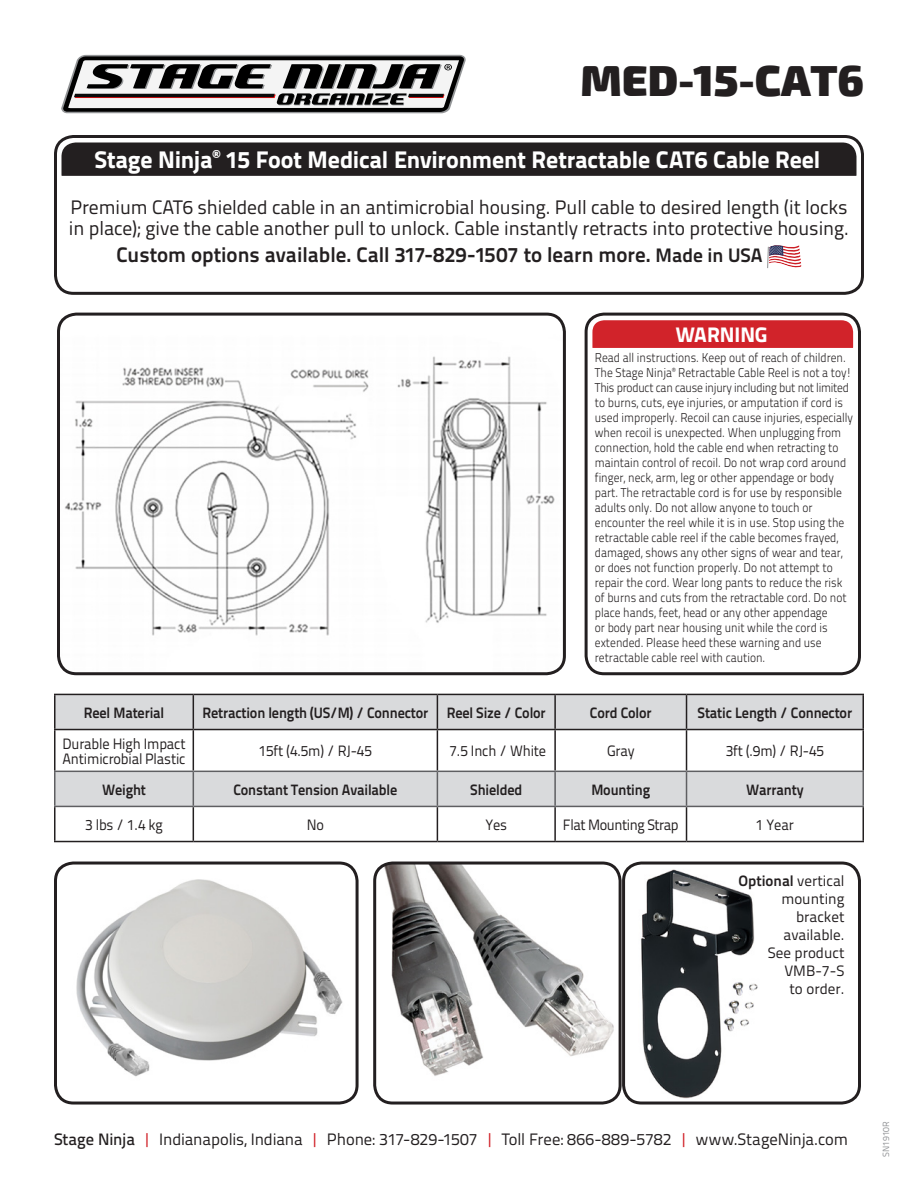
<style>
.page{position:relative;width:918px;height:1188px;background:#fff}
.page>*{position:absolute;margin:0;border:0;box-sizing:border-box;transform-origin:0 0}
.Product_Code{font:900 43.5px "Exo 2";color:#231f20}
.t1{font:800 24px "Titillium Text 22 L";letter-spacing:-.01em;color:#fff}
.Product_Desc{font:700 21px "Titillium Text 22 L";color:#231f20}
.Warning_Head{font:800 21px "Titillium Text 22 L";color:#fff}
.Product_Desc-2{font:19.5px/21px "Titillium Text 22 L";letter-spacing:-.005em;color:#231f20}
.t2{font:16.5px "Titillium Text 22 L";letter-spacing:-.005em;color:#231f20}
.Grid_Titles{font:700 15px "Titillium Text 22 L";letter-spacing:-.01em;color:#231f20;scale:.95 1}
.Grid_Text{font:15px/15px "Titillium Text 22 L";letter-spacing:-.01em;color:#231f20;scale:.95 1}
.Product_Desc-3{font:15px/18px "Titillium Text 22 L";color:#231f20;text-align:right}
.Grid_Text-2{font:15px "Titillium Text 22 L";letter-spacing:-.03em;color:#231f20;scale:.95 1}
.Warning_Text{font:300 12.75px/15px "Titillium Text 22 L";color:#231f20;scale:.9 1}
.t3{font:9px "Titillium Text 22 L";color:#919396}
.s1{font-size:19.5px}
.s2{font-weight:700}
.s3{font-weight:500}
.s4{color:#d1232a}
</style>
<div class="page">
<svg style="left:55px;top:136px;width:805px;height:40px;background:#3a3738"></svg>
<svg style="left:584px;top:312px;width:277px;height:45px"></svg>
<div style="left:54px;top:135px;width:810px;height:160px;border:3px solid #231f20;border-radius:18px"></div>
<img style="left:375px;top:863px;width:243px;height:238px">
<div style="left:373px;top:862px;width:249px;height:243px;border:3px solid #231f20;border-radius:18px"></div>
<svg style="left:61px;top:55px;width:405px;height:58px"></svg>
<div style="left:585px;top:313px;width:276px;height:362px;border:3px solid #231f20;border-radius:18px"></div>
<svg style="left:767px;top:245px;width:34px;height:24px"></svg>
<div style="left:56px;top:695px;width:806px;height:34px;background:#d9dadc"></div>
<div style="left:56px;top:772px;width:806px;height:34px;background:#d9dadc"></div>
<hr style="left:54px;top:729px;width:139px;height:1px;background:#231f20">
<hr style="left:193px;top:729px;width:244px;height:1px;background:#231f20">
<hr style="left:193px;top:730px;width:1px;height:41px;background:#231f20">
<hr style="left:437px;top:729px;width:118px;height:1px;background:#231f20">
<hr style="left:437px;top:730px;width:1px;height:41px;background:#231f20">
<hr style="left:555px;top:729px;width:132px;height:1px;background:#231f20">
<hr style="left:554px;top:730px;width:2px;height:41px;background:#231f20">
<hr style="left:687px;top:729px;width:177px;height:1px;background:#231f20">
<hr style="left:686px;top:730px;width:1px;height:41px;background:#231f20">
<hr style="left:193px;top:807px;width:1px;height:34px;background:#231f20">
<hr style="left:437px;top:807px;width:1px;height:34px;background:#231f20">
<hr style="left:554px;top:807px;width:2px;height:34px;background:#231f20">
<hr style="left:686px;top:807px;width:1px;height:34px;background:#231f20">
<hr style="left:54px;top:771px;width:139px;height:1px;background:#5f5f62">
<hr style="left:193px;top:771px;width:244px;height:1px;background:#5f5f62">
<hr style="left:437px;top:771px;width:118px;height:1px;background:#5f5f62">
<hr style="left:687px;top:771px;width:177px;height:1px;background:#5f5f62">
<hr style="left:54px;top:806px;width:139px;height:1px;background:#5f5f62">
<hr style="left:193px;top:806px;width:244px;height:1px;background:#5f5f62">
<hr style="left:437px;top:806px;width:118px;height:1px;background:#5f5f62">
<hr style="left:687px;top:806px;width:177px;height:1px;background:#5f5f62">
<hr style="left:54px;top:730px;width:2px;height:41px;background:#231f20">
<hr style="left:862px;top:730px;width:2px;height:41px;background:#231f20">
<hr style="left:54px;top:807px;width:2px;height:34px;background:#231f20">
<hr style="left:862px;top:807px;width:2px;height:34px;background:#231f20">
<hr style="left:54px;top:841px;width:139px;height:1px;background:#231f20">
<hr style="left:193px;top:841px;width:244px;height:1px;background:#231f20">
<hr style="left:437px;top:841px;width:118px;height:1px;background:#231f20">
<hr style="left:555px;top:841px;width:132px;height:1px;background:#231f20">
<hr style="left:687px;top:841px;width:177px;height:1px;background:#231f20">
<hr style="left:555px;top:771px;width:132px;height:1px;background:#5f5f62">
<hr style="left:555px;top:806px;width:132px;height:1px;background:#5f5f62">
<hr style="left:54px;top:694px;width:139px;height:1px;background:#231f20">
<hr style="left:54px;top:695px;width:2px;height:34px;background:#231f20">
<hr style="left:193px;top:694px;width:244px;height:1px;background:#231f20">
<hr style="left:193px;top:695px;width:1px;height:34px;background:#231f20">
<hr style="left:437px;top:694px;width:118px;height:1px;background:#231f20">
<hr style="left:437px;top:695px;width:1px;height:34px;background:#231f20">
<hr style="left:555px;top:694px;width:132px;height:1px;background:#231f20">
<hr style="left:554px;top:695px;width:2px;height:34px;background:#231f20">
<hr style="left:687px;top:694px;width:177px;height:1px;background:#231f20">
<hr style="left:686px;top:695px;width:1px;height:34px;background:#231f20">
<hr style="left:862px;top:695px;width:2px;height:34px;background:#231f20">
<hr style="left:54px;top:772px;width:2px;height:34px;background:#5f5f62">
<hr style="left:193px;top:772px;width:1px;height:34px;background:#5f5f62">
<hr style="left:437px;top:772px;width:1px;height:34px;background:#5f5f62">
<hr style="left:554px;top:772px;width:2px;height:34px;background:#5f5f62">
<hr style="left:686px;top:772px;width:1px;height:34px;background:#5f5f62">
<hr style="left:862px;top:772px;width:2px;height:34px;background:#5f5f62">
<img style="left:624px;top:863px;width:134px;height:238px">
<div style="left:622px;top:862px;width:239px;height:243px;border:3px solid #231f20;border-radius:18px"></div>
<img style="left:56px;top:863px;width:299px;height:238px">
<div style="left:54px;top:862px;width:305px;height:243px;border:3px solid #231f20;border-radius:18px"></div>
<img style="left:58px;top:314px;width:506px;height:360px">
<div style="left:57px;top:313px;width:509px;height:362px;border:3px solid #231f20;border-radius:18px"></div>
<p class="Product_Code" style="left:580px;top:54px;width:285px">MED-15-CAT6</p>
<p class="t1" style="left:95px;top:141px;width:727px">Stage Ninja<sup>®</sup> 15 Foot Medical Environment Retractable CAT6 Cable Reel</p>
<p class="Product_Desc-2" style="left:69px;top:196px;width:782px">Premium CAT6 shielded cable in an antimicrobial housing. Pull cable to desired length (it locks in place); give the cable another pull to unlock. Cable instantly retracts into protective housing.</p>
<p class="Product_Desc" style="left:116px;top:239px;width:648px">Custom options available. Call 317-829-1507 to learn more. <span class="s1">Made in USA</span></p>
<p class="Warning_Head" style="left:675px;top:318px;width:94px">WARNING</p>
<p class="Warning_Text" style="left:595px;top:349px;width:288px">Read all instructions. Keep out of reach of children.<br>The Stage Ninja<sup>®</sup> Retractable Cable Reel is not a toy!<br>This product can cause injury including but not limited to burns, cuts, eye injuries, or amputation if cord is used improperly. Recoil can cause injuries, especially when recoil is unexpected. When unplugging from connection, hold the cable end when retracting to maintain control of recoil. Do not wrap cord around finger, neck, arm, leg or other appendage or body part. The retractable cord is for use by responsible adults only. Do not allow anyone to touch or encounter the reel while it is in use. Stop using the retractable cable reel if the cable becomes frayed, damaged, shows any other signs of wear and tear, or does not function properly. Do not attempt to repair the cord. Wear long pants to reduce the risk of burns and cuts from the retractable cord. Do not place hands, feet, head or any other appendage<br>or body part near housing unit while the cord is extended. Please heed these warning and use retractable cable reel with caution.</p>
<p class="Grid_Titles" style="left:84px;top:701px;width:86px">Reel Material</p>
<p class="Grid_Titles" style="left:202px;top:701px;width:239px">Retraction length (US/M) / Connector</p>
<p class="Grid_Titles" style="left:447px;top:701px;width:106px">Reel Size / Color</p>
<p class="Grid_Titles" style="left:590px;top:701px;width:66px">Cord Color</p>
<p class="Grid_Titles" style="left:698px;top:701px;width:164px">Static Length / Connector</p>
<p class="Grid_Text" style="left:63px;top:735px;width:131px">Durable High Impact<br>Antimicrobial Plastic</p>
<p class="Grid_Text" style="left:259px;top:743px;width:121px">15ft (4.5m) / RJ-45</p>
<p class="Grid_Text" style="left:450px;top:743px;width:103px">7.5 Inch / White</p>
<p class="Grid_Text" style="left:607px;top:743px;width:31px">Gray</p>
<p class="Grid_Text" style="left:726px;top:743px;width:105px">3ft (.9m) / RJ-45</p>
<p class="Grid_Titles" style="left:102px;top:778px;width:48px">Weight</p>
<p class="Grid_Titles" style="left:233px;top:778px;width:174px">Constant Tension Available</p>
<p class="Grid_Titles" style="left:470px;top:778px;width:56px">Shielded</p>
<p class="Grid_Titles" style="left:591px;top:778px;width:64px">Mounting</p>
<p class="Grid_Titles" style="left:746px;top:778px;width:62px">Warranty</p>
<p class="Grid_Text" style="left:85px;top:816px;width:83px">3 lbs / 1.4 kg</p>
<p class="Grid_Text" style="left:307px;top:816px;width:20px">No</p>
<p class="Grid_Text" style="left:485px;top:816px;width:24px">Yes</p>
<p class="Grid_Text-2" style="left:563px;top:813px;width:123px">Flat Mounting Strap</p>
<p class="Grid_Text" style="left:756px;top:816px;width:41px">1 Year</p>
<p class="Product_Desc-3" style="left:739px;top:871px;width:107px"><span class="s2">Optional</span> vertical mounting bracket available.<br>See product<br>VMB-7-S<br>to order.</p>
<p class="t2" style="left:54px;top:1126px;width:796px"><span class="s3">Stage Ninja</span> <span class="s4">|</span> Indianapolis, Indiana <span class="s4">|</span> Phone: 317-829-1507 <span class="s4">|</span> Toll Free: 866-889-5782 <span class="s4">|</span> www.StageNinja.com</p>
<p class="t3" style="left:879px;top:1157px;width:37px;rotate:-90deg">SN1910R</p>
</div>
